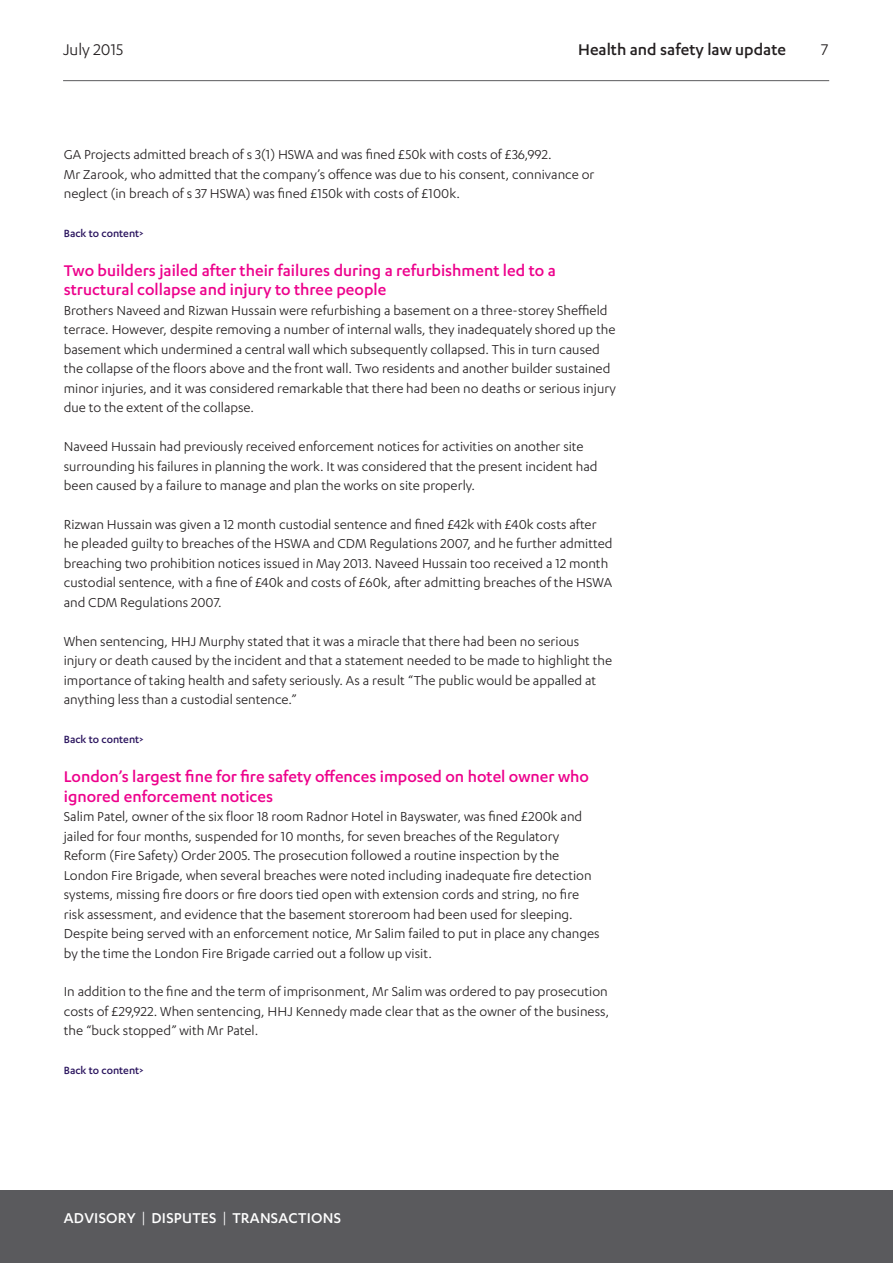
<style>
.page{position:relative;width:893px;height:1263px;background:#fff}
.page>*{position:absolute;margin:0;border:0;box-sizing:border-box;transform-origin:0 0}
.Heading_2__pink{font:500 18px/19.5px "Karbon";color:#ed028c}
.t1{font:500 18px "Karbon";color:#231f20}
.t2{font:18px "Karbon";color:#231f20}
.t3{font:500 16.5px "Karbon";letter-spacing:.015em;color:#fff}
.Body{font:15px/19.5px "Karbon";color:#231f20}
.Body-2{font:500 12px "Karbon";color:#29135d}
.s1{font-weight:400}
</style>
<div class="page">
<hr style="left:63px;top:80px;width:766px;height:1px;background:#5a5a5d">
<div style="left:0;top:1191px;width:893px;height:72px;background:#5a5a5d"></div>
<p class="t2" style="left:63px;top:39px;width:62px">July 2015</p>
<p class="t1" style="left:578px;top:39px;width:209px">Health and safety law update</p>
<p class="t2" style="left:821px;top:39px;width:9px">7</p>
<p class="Body" style="left:64px;top:144px;width:532px">GA Projects admitted breach of s 3(1) HSWA and was fined £50k with costs of £36,992.<br>Mr Zarook, who admitted that the company’s offence was due to his consent, connivance or neglect (in breach of s 37 HSWA) was fined £150k with costs of £100k.</p>
<p class="Body-2" style="left:64px;top:227px;width:81px">Back to content&gt;</p>
<p class="Heading_2__pink" style="left:64px;top:260px;width:493px">Two builders jailed after their failures during a refurbishment led to a structural collapse and injury to three people</p>
<p class="Body" style="left:64px;top:300px;width:554px">Brothers Naveed and Rizwan Hussain were refurbishing a basement on a three-storey Sheffield terrace. However, despite removing a number of internal walls, they inadequately shored up the basement which undermined a central wall which subsequently collapsed. This in turn caused the collapse of the floors above and the front wall. Two residents and another builder sustained minor injuries, and it was considered remarkable that there had been no deaths or serious injury due to the extent of the collapse.</p>
<p class="Body" style="left:64px;top:436px;width:535px">Naveed Hussain had previously received enforcement notices for activities on another site surrounding his failures in planning the work. It was considered that the present incident had been caused by a failure to manage and plan the works on site properly.</p>
<p class="Body" style="left:64px;top:514px;width:550px">Rizwan Hussain was given a 12 month custodial sentence and fined £42k with £40k costs after he pleaded guilty to breaches of the HSWA and CDM Regulations 2007, and he further admitted breaching two prohibition notices issued in May 2013. Naveed Hussain too received a 12 month custodial sentence, with a fine of £40k and costs of £60k, after admitting breaches of the HSWA and CDM Regulations 2007.</p>
<p class="Body" style="left:64px;top:631px;width:550px">When sentencing, HHJ Murphy stated that it was a miracle that there had been no serious injury or death caused by the incident and that a statement needed to be made to highlight the importance of taking health and safety seriously. As a result “The public would be appalled at anything less than a custodial sentence.”</p>
<p class="Body-2" style="left:64px;top:733px;width:81px">Back to content&gt;</p>
<p class="Heading_2__pink" style="left:64px;top:766px;width:527px">London’s largest fine for fire safety offences imposed on hotel owner who ignored enforcement notices</p>
<p class="Body" style="left:64px;top:806px;width:537px">Salim Patel, owner of the six floor 18 room Radnor Hotel in Bayswater, was fined £200k and jailed for four months, suspended for 10 months, for seven breaches of the Regulatory Reform (Fire Safety) Order 2005. The prosecution followed a routine inspection by the London Fire Brigade, when several breaches were noted including inadequate fire detection systems, missing fire doors or fire doors tied open with extension cords and string, no fire risk assessment, and evidence that the basement storeroom had been used for sleeping.<br>Despite being served with an enforcement notice, Mr Salim failed to put in place any changes by the time the London Fire Brigade carried out a follow up visit.</p>
<p class="Body" style="left:64px;top:982px;width:547px;text-align:justify">In addition to the fine and the term of imprisonment, Mr Salim was ordered to pay prosecution costs of £29,922. When sentencing, HHJ Kennedy made clear that as the owner of the business, the “buck stopped” with Mr Patel.</p>
<p class="Body-2" style="left:64px;top:1064px;width:81px">Back to content&gt;</p>
<p class="t3" style="left:64px;top:1208px;width:279px">ADVISORY <span class="s1">|</span> DISPUTES <span class="s1">|</span> TRANSACTIONS</p>
</div>
